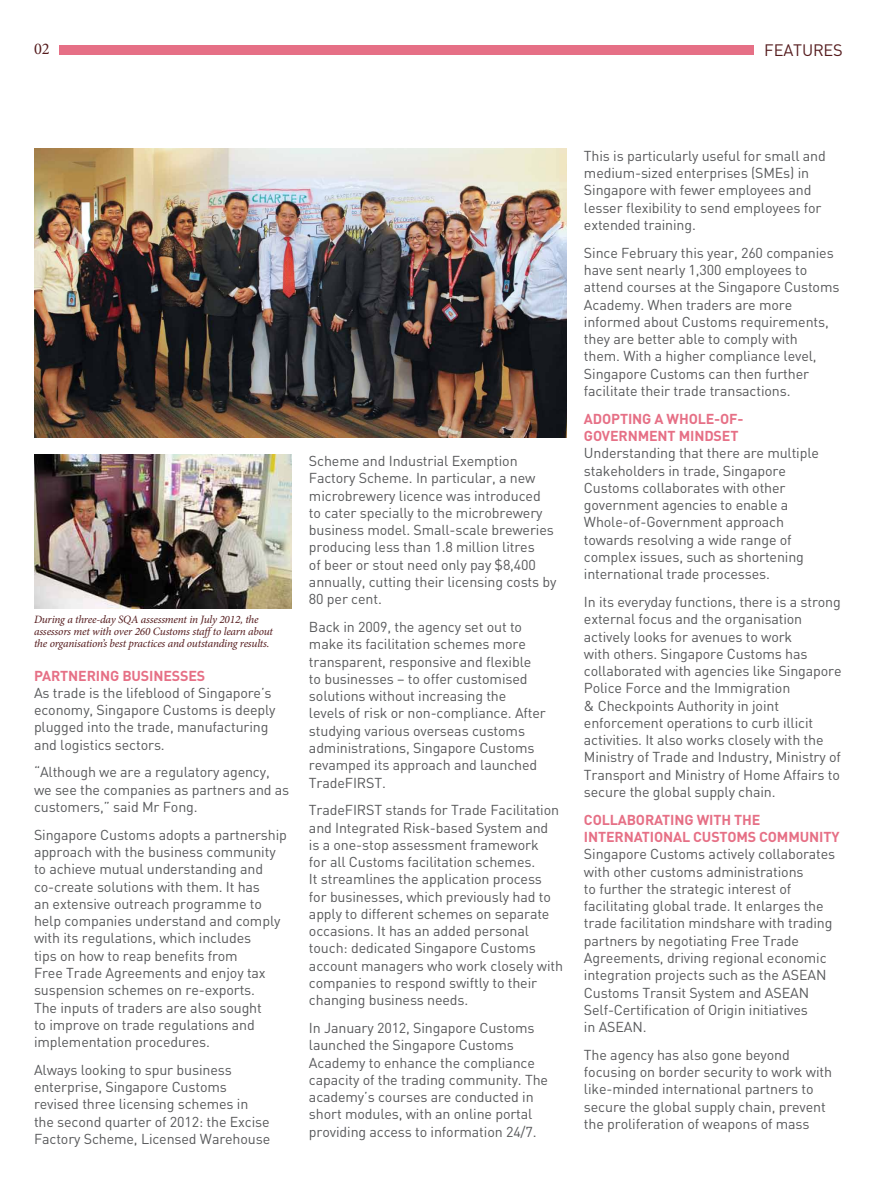
<style>
.page{position:relative;width:893px;height:1191px;background:#fff}
.page>*{position:absolute;margin:0;border:0;box-sizing:border-box;transform-origin:0 0}
.t1{font:16.35px "DIN";letter-spacing:-.01em;color:#551c1e}
.t2{font:16.35px "Minion Pro";color:#551c1e}
.t3{font:14.25px/17.2px "DIN";letter-spacing:-.01em;color:#58595b}
.t4{font:700 14.25px "DIN";letter-spacing:-.01em;color:#e67086}
.t5{font:italic 11.25px/12px "Minion Pro";letter-spacing:-.02em;color:#551c1e}
</style>
<div class="page">
<div style="left:60px;top:45px;width:694px;height:9px;background:#e67086"></div>
<img style="left:34px;top:149px;width:533px;height:288px">
<img style="left:34px;top:454px;width:258px;height:154px">
<p class="t2" style="left:34px;top:38px;width:17px">02</p>
<p class="t1" style="left:764px;top:40px;width:80px">FEATURES</p>
<p class="t5" style="left:34px;top:614px;width:240px">During a three-day SQA assessment in July 2012, the assessors met with over 260 Customs staffto learn about the organisation’s best practices and outstanding results.</p>
<p class="t4" style="left:34px;top:666px;width:18px">PARTNERING</p>
<p class="t4" style="left:122px;top:666px;width:19px">BUSINESSES</p>
<p class="t3" style="left:34px;top:684px;width:243px">As trade is the lifeblood of Singapore’s economy, Singapore Customs is deeply plugged into the trade, manufacturing and logistics sectors.</p>
<p class="t3" style="left:34px;top:763px;width:257px">“Although we are a regulatory agency, we see the companies as partners and as customers,” said Mr Fong.</p>
<p class="t3" style="left:34px;top:826px;width:254px">Singapore Customs adopts a partnership approach with the business community to achieve mutual understanding and co-create solutions with them. It has<br>an extensive outreach programme to help companies understand and comply with its regulations, which includes<br>tips on how to reap benefits from<br>Free Trade Agreements and enjoy tax suspension schemes on re-exports.<br>The inputs of traders are also sought<br>to improve on trade regulations and implementation procedures.</p>
<p class="t3" style="left:34px;top:1061px;width:238px">Always looking to spur business enterprise, Singapore Customs revised three licensing schemes in the second quarter of 2012: the Excise Factory Scheme, Licensed Warehouse</p>
<p class="t3" style="left:309px;top:452px;width:249px">Scheme and Industrial Exemption Factory Scheme. In particular, a new microbrewery licence was introduced<br>to cater specially to the microbrewery business model. Small-scale breweries producing less than 1.8 million litres<br>of beer or stout need only pay $8,400 annually, cutting their licensing costs by 80 per cent.</p>
<p class="t3" style="left:309px;top:618px;width:238px">Back in 2009, the agency set out to make its facilitation schemes more transparent, responsive and flexible to businesses – to offer customised solutions without increasing the levels of risk or non-compliance. After studying various overseas customs administrations, Singapore Customs revamped its approach and launched TradeFIRST.</p>
<p class="t3" style="left:309px;top:801px;width:256px">TradeFIRST stands for Trade Facilitation and Integrated Risk-based System and<br>is a one-stop assessment framework<br>for all Customs facilitation schemes.<br>It streamlines the application process for businesses, which previously had to apply to different schemes on separate occasions. It has an added personal touch: dedicated Singapore Customs account managers who work closely with companies to respond swiftly to their changing business needs.</p>
<p class="t3" style="left:309px;top:1019px;width:241px">In January 2012, Singapore Customs launched the Singapore Customs Academy to enhance the compliance capacity of the trading community. The academy’s courses are conducted in short modules, with an online portal providing access to information 24/7.</p>
<p class="t3" style="left:584px;top:147px;width:243px">This is particularly useful for small and medium-sized enterprises (SMEs) in Singapore with fewer employees and lesser flexibility to send employees for extended training.</p>
<p class="t3" style="left:584px;top:244px;width:257px">Since February this year, 260 companies have sent nearly 1,300 employees to attend courses at the Singapore Customs Academy. When traders are more informed about Customs requirements, they are better able to comply with<br>them. With a higher compliance level, Singapore Customs can then further facilitate their trade transactions.</p>
<p class="t4" style="left:584px;top:409px;width:19px">ADOPTING</p>
<p class="t4" style="left:654px;top:409px;width:34px">A WHOLE</p>
<p class="t4" style="left:714px;top:409px;width:31px">-OF-</p>
<p class="t4" style="left:584px;top:427px;width:36px">GOVERN</p>
<p class="t4" style="left:638px;top:427px;width:21px">MENT</p>
<p class="t4" style="left:679px;top:427px;width:21px">MINDSET</p>
<p class="t3" style="left:584px;top:444px;width:237px">Understanding that there are multiple stakeholders in trade, Singapore Customs collaborates with other government agencies to enable a Whole-of-Government approach towards resolving a wide range of complex issues, such as shortening international trade processes.</p>
<p class="t3" style="left:584px;top:593px;width:259px">In its everyday functions, there is a strong external focus and the organisation actively looks for avenues to work<br>with others. Singapore Customs has collaborated with agencies like Singapore Police Force and the Immigration<br>&amp; Checkpoints Authority in joint enforcement operations to curb illicit activities. It also works closely with the Ministry of Trade and Industry, Ministry of Transport and Ministry of Home Affairs to secure the global supply chain.</p>
<p class="t4" style="left:584px;top:810px;width:18px">COLLABORATING</p>
<p class="t4" style="left:697px;top:810px;width:10px">WITH</p>
<p class="t4" style="left:734px;top:810px;width:10px">THE</p>
<p class="t4" style="left:584px;top:827px;width:14px">INTERNATIONAL</p>
<p class="t4" style="left:693px;top:827px;width:18px">CUSTO</p>
<p class="t4" style="left:736px;top:827px;width:73px">MS COMMUNITY</p>
<p class="t3" style="left:584px;top:845px;width:253px">Singapore Customs actively collaborates with other customs administrations<br>to further the strategic interest of facilitating global trade. It enlarges the trade facilitation mindshare with trading partners by negotiating Free Trade Agreements, driving regional economic integration projects such as the ASEAN Customs Transit System and ASEAN Self-Certification of Origin initiatives<br>in ASEAN.</p>
<p class="t3" style="left:584px;top:1046px;width:250px">The agency has also gone beyond focusing on border security to work with like-minded international partners to secure the global supply chain, prevent the proliferation of weapons of mass</p>
</div>
